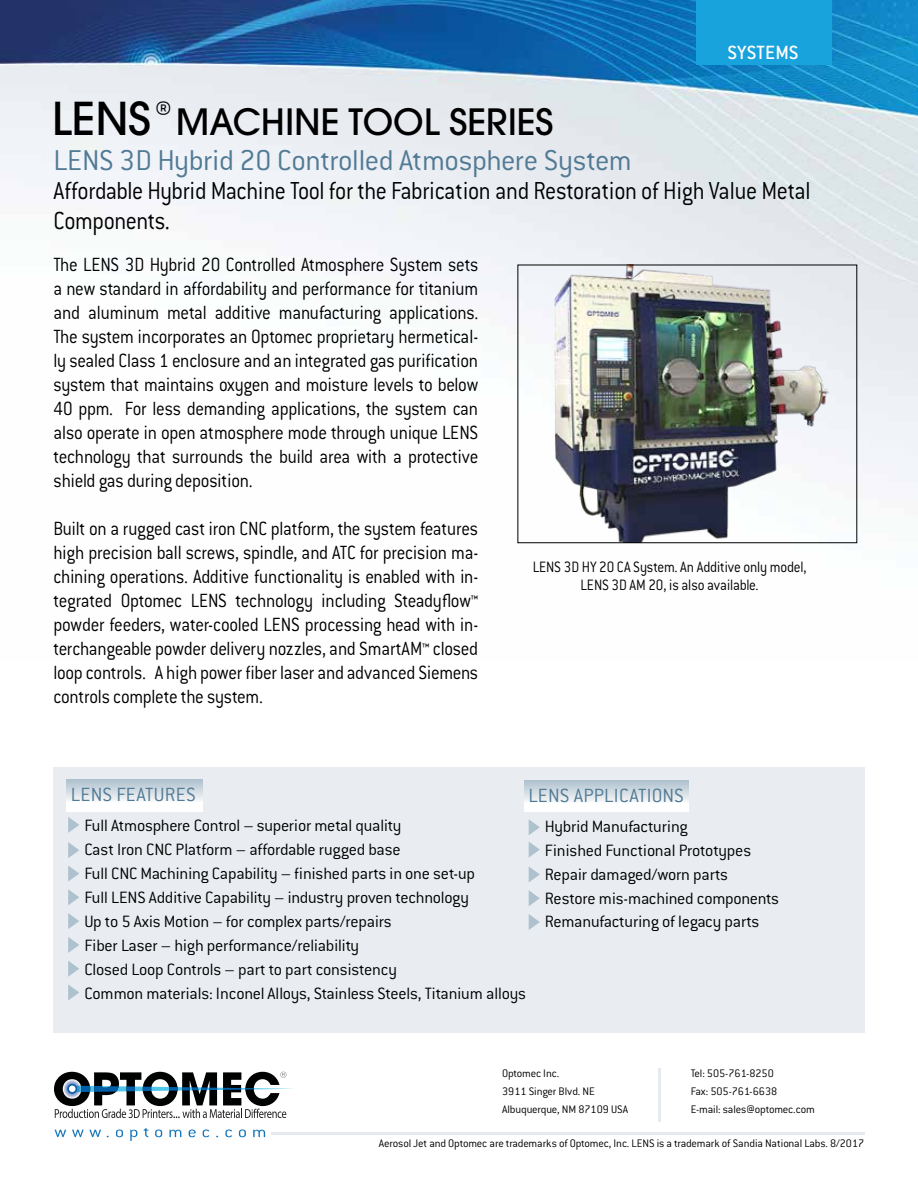
<style>
.page{position:relative;width:918px;height:1188px;background:#fff}
.page>*{position:absolute;margin:0;border:0;box-sizing:border-box;transform-origin:0 0}
.t1{font:700 37.5px "Conduit ITC";color:#000}
.t2{font:500 36px "Avant Garde";color:#000}
.t3{font:300 31.5px "Conduit ITC";letter-spacing:-.015em;color:#517a95}
.t4{font:300 27px/30px "Conduit ITC";letter-spacing:-.015em;color:#000;scale:.9 1}
.t5{font:300 21px/24px "Conduit ITC";letter-spacing:-.015em;color:#000;text-align:justify;scale:.9 1}
.t6{font:300 21px "Conduit ITC";letter-spacing:.015em;color:#517a95}
.t7{font:500 21px "Conduit ITC";letter-spacing:.01em;color:#fff}
.t8{font:300 18px/24px "Conduit ITC";letter-spacing:-.015em;color:#000}
.t9{font:300 16.5px/18px "Conduit ITC";color:#000;text-align:center;scale:.9 1}
.t10{font:300 12px/18px "Conduit ITC";letter-spacing:-.01em;color:#000}
.s1{font-size:45px}
</style>
<div class="page">
<img style="left:0;top:0;width:918px;height:544px">
<div style="left:696px;top:0;width:136px;height:65px;background:#19a3dd"></div>
<svg style="left:54px;top:1072px;width:239px;height:46px"></svg>
<div style="left:69px;top:1086px;width:7px;height:6px;background:#fff;border-radius:50%"></div>
<svg style="left:55px;top:1130px;width:11px;height:7px"></svg>
<svg style="left:72px;top:1130px;width:29px;height:7px"></svg>
<svg style="left:116px;top:1130px;width:7px;height:7px"></svg>
<svg style="left:130px;top:1130px;width:7px;height:11px"></svg>
<svg style="left:144px;top:1128px;width:4px;height:9px"></svg>
<svg style="left:155px;top:1130px;width:7px;height:7px"></svg>
<svg style="left:169px;top:1130px;width:12px;height:7px"></svg>
<svg style="left:189px;top:1129px;width:7px;height:8px"></svg>
<svg style="left:203px;top:1129px;width:6px;height:8px"></svg>
<svg style="left:225px;top:1129px;width:7px;height:8px"></svg>
<svg style="left:239px;top:1130px;width:7px;height:7px"></svg>
<svg style="left:253px;top:1130px;width:12px;height:7px"></svg>
<hr style="left:272px;top:1132px;width:593px;height:3px;background:#e4eaef">
<hr style="left:659px;top:1068px;width:2px;height:54px;background:#e4eaef">
<div style="left:53px;top:767px;width:812px;height:266px;background:#e9edf1"></div>
<div style="left:67px;top:779px;width:136px;height:32px;background:linear-gradient(to bottom,#b0c2ce,#fff)"></div>
<svg style="left:68px;top:817px;width:11px;height:16px"></svg>
<svg style="left:68px;top:842px;width:11px;height:16px"></svg>
<svg style="left:68px;top:865px;width:11px;height:17px"></svg>
<svg style="left:68px;top:889px;width:11px;height:16px"></svg>
<svg style="left:68px;top:913px;width:11px;height:16px"></svg>
<img style="left:520px;top:267px;width:335px;height:274px">
<div style="left:524px;top:780px;width:164px;height:32px;background:linear-gradient(to bottom,#b1c2ce,#fff)"></div>
<svg style="left:529px;top:819px;width:11px;height:16px"></svg>
<svg style="left:529px;top:842px;width:11px;height:15px"></svg>
<svg style="left:529px;top:867px;width:11px;height:15px"></svg>
<svg style="left:529px;top:890px;width:11px;height:16px"></svg>
<svg style="left:529px;top:914px;width:11px;height:16px"></svg>
<svg style="left:68px;top:937px;width:11px;height:16px"></svg>
<svg style="left:68px;top:961px;width:11px;height:16px"></svg>
<svg style="left:68px;top:984px;width:11px;height:17px"></svg>
<h2 class="t2" style="left:52px;top:99px;width:503px"><span class="s1">LENS</span> MACHINE TOOL SERIES</h2>
<h1 class="t1" style="left:155px;top:91px;width:19px">®</h1>
<h3 class="t3" style="left:53px;top:141px;width:580px">LENS 3D Hybrid 20 Controlled Atmosphere System</h3>
<p class="t7" style="left:727px;top:40px;width:73px">SYSTEMS</p>
<p class="t4" style="left:53px;top:175px;width:843px">Affordable Hybrid Machine Tool for the Fabrication and Restoration of High Value Metal<br>Components.</p>
<p class="t5" style="left:53px;top:251px;width:474px">The LENS 3D Hybrid 20 Controlled Atmosphere System sets a new standard in affordability and performance for titanium and aluminum metal additive manufacturing applications.<br>The system incorporates an Optomec proprietary hermetical&shy;ly sealed Class 1 enclosure and an integrated gas purification system that maintains oxygen and moisture levels to below 40 ppm. For less demanding applications, the system can also operate in open atmosphere mode through unique LENS technology that surrounds the build area with a protective shield gas during deposition.</p>
<p class="t5" style="left:53px;top:515px;width:474px">Built on a rugged cast iron CNC platform, the system features high precision ball screws, spindle, and ATC for precision ma&shy;chining operations. Additive functionality is enabled with in&shy;tegrated Optomec LENS technology including Steadyflow™ powder feeders, water-cooled LENS processing head with in&shy;terchangeable powder delivery nozzles, and SmartAM™ closed loop controls. A high power fiber laser and advanced Siemens controls complete the system.</p>
<p class="t9" style="left:533px;top:558px;width:306px">LENS 3D HY 20 CA System. An Additive only model,<br>LENS 3D AM 20, is also available.</p>
<p class="t6" style="left:71px;top:782px;width:127px">LENS FEATURES</p>
<p class="t8" style="left:84px;top:812px;width:443px">Full Atmosphere Control – superior metal quality<br>Cast Iron CNC Platform – affordable rugged base<br>Full CNC Machining Capability – finished parts in one set-up<br>Full LENS Additive Capability – industry proven technology<br>Up to 5 Axis Motion – for complex parts/repairs<br>Fiber Laser – high performance/reliability<br>Closed Loop Controls – part to part consistency<br>Common materials: Inconel Alloys, Stainless Steels, Titanium alloys</p>
<p class="t6" style="left:528px;top:783px;width:157px">LENS APPLICATIONS</p>
<p class="t8" style="left:545px;top:813px;width:236px">Hybrid Manufacturing<br>Finished Functional Prototypes<br>Repair damaged/worn parts<br>Restore mis-machined components<br>Remanufacturing of legacy parts</p>
<p class="t10" style="left:502px;top:1064px;width:127px">Optomec Inc.<br>3911 Singer Blvd. NE<br>Albuquerque, NM 87109 USA</p>
<p class="t10" style="left:691px;top:1064px;width:126px">Tel: 505-761-8250<br>Fax: 505-761-6638<br>E-mail: sales@optomec.com</p>
<p class="t10" style="left:379px;top:1133px;width:487px">Aerosol Jet and Optomec are trademarks of Optomec, Inc. LENS is a trademark of Sandia National Labs. 8/2017</p>
</div>
